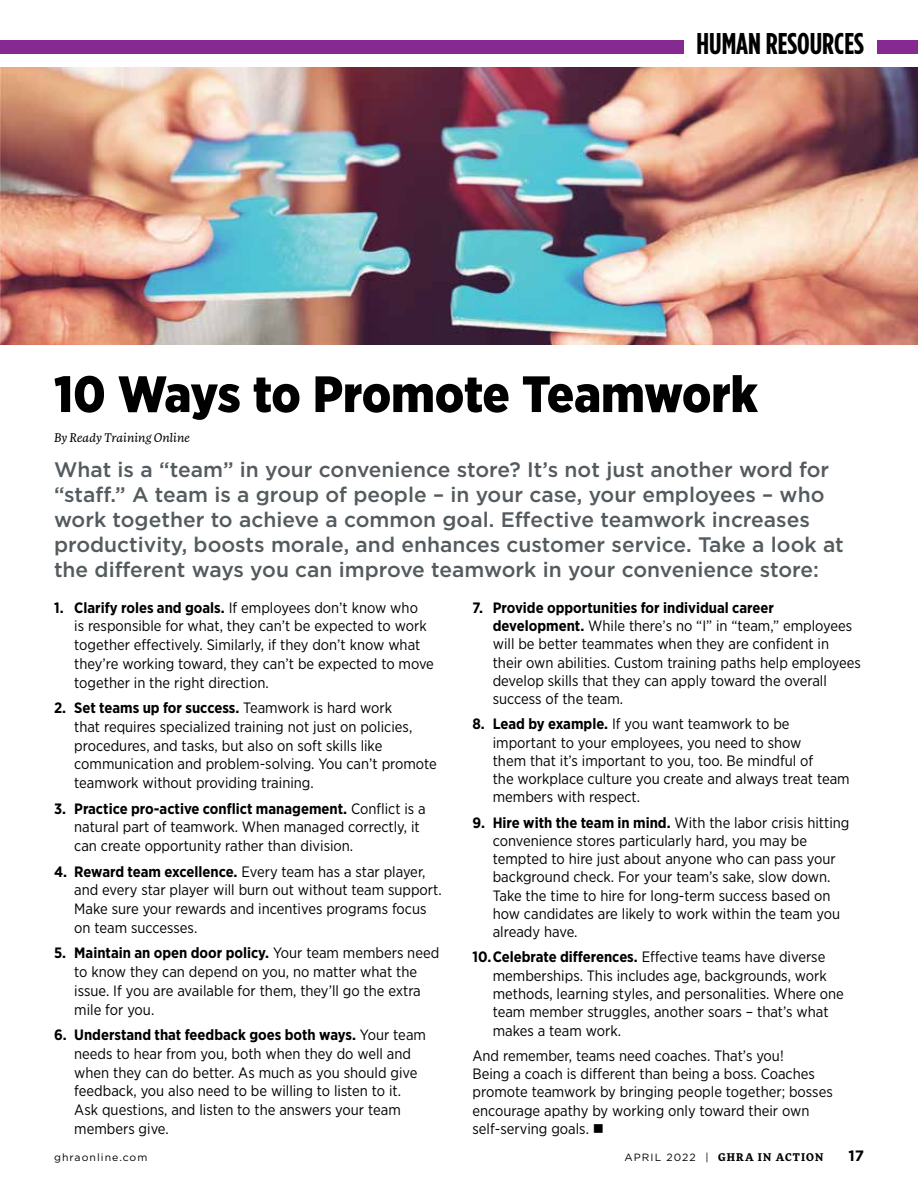
<style>
.page{position:relative;width:918px;height:1188px;background:#fff}
.page>*{position:absolute;margin:0;border:0;box-sizing:border-box;transform-origin:0 0}
.t1{font:900 51px "Gotham Narrow";letter-spacing:-.005em;color:#000}
.t2{font:700 30px "Gotham Condensed";color:#000}
.t3{font:500 21px/25.2px "Gotham";color:#545b5e}
.t4{font:15px/18.3px "Gotham Narrow";color:#000}
.t5{font:700 15px "Gotham";color:#000}
.t6{font:italic 12px "More Pro";color:#000}
.t7{font:700 10.5px "More Pro";letter-spacing:.11em;color:#000}
.t8{font:10.5px "Gotham";letter-spacing:.1em;color:#000}
.s1{font-weight:700}
.s2{font-family:"Gotham";font-weight:400}
</style>
<div class="page">
<img style="left:0;top:68px;width:918px;height:276px">
<div style="left:878px;top:40px;width:40px;height:14px;background:#862990"></div>
<div style="left:0;top:40px;width:683px;height:14px;background:#862990"></div>
<h2 class="t2" style="left:697px;top:27px;width:169px">HUMAN RESOURCES</h2>
<h1 class="t1" style="left:54px;top:360px;width:705px">10 Ways to Promote Teamwork</h1>
<p class="t6" style="left:54px;top:429px;width:137px">By Ready Training Online</p>
<p class="t3" style="left:54px;top:456px;width:791px">What is a “team” in your convenience store? It’s not just another word for “staff.” A team is a group of people – in your case, your employees – who work together to achieve a common goal. Effective teamwork increases productivity, boosts morale, and enhances customer service. Take a look at the different ways you can improve teamwork in your convenience store:</p>
<p class="t4" style="left:74px;top:598px;width:361px;line-height:18.8px;text-indent:-20px"><span class="s1">1. Clarify roles and goals.</span> If employees don’t know who<br>is responsible for what, they can’t be expected to work together effectively. Similarly, if they don’t know what they’re working toward, they can’t be expected to move together in the right direction.</p>
<p class="t4" style="left:74px;top:698px;width:364px;line-height:18.8px;text-indent:-20px"><span class="s1">2. Set teams up for success.</span> Teamwork is hard work<br>that requires specialized training not just on policies, procedures, and tasks, but also on soft skills like communication and problem-solving. You can’t promote teamwork without providing training.</p>
<p class="t4" style="left:74px;top:799px;width:353px;line-height:18.8px;text-indent:-20px"><span class="s1">3. Practice pro-active conflict management.</span> Conflict is a natural part of teamwork. When managed correctly, it can create opportunity rather than division.</p>
<p class="t4" style="left:74px;top:862px;width:369px;line-height:18.8px;text-indent:-20px"><span class="s1">4. Reward team excellence.</span> Every team has a star player, and every star player will burn out without team support.<br>Make sure your rewards and incentives programs focus on team successes.</p>
<p class="t4" style="left:74px;top:944px;width:367px;line-height:18.8px;text-indent:-20px"><span class="s1">5. Maintain an open door policy.</span> Your team members need to know they can depend on you, no matter what the issue. If you are available for them, they’ll go the extra mile for you.</p>
<p class="t4" style="left:74px;top:1025px;width:353px;line-height:18.8px;text-indent:-20px"><span class="s1">6. Understand that feedback goes both ways.</span> Your team needs to hear from you, both when they do well and when they can do better. As much as you should give feedback, you also need to be willing to listen to it.<br>Ask questions, and listen to the answers your team members give.</p>
<p class="t4" style="left:493px;top:598px;width:370px;text-indent:-20px"><span class="s1">7. Provide opportunities for individual career development.</span> While there’s no “I” in “team,” employees will be better teammates when they are confident in their own abilities. Custom training paths help employees develop skills that they can apply toward the overall success of the team.</p>
<p class="t4" style="left:493px;top:715px;width:358px;text-indent:-20px"><span class="s1">8. Lead by example.</span> If you want teamwork to be important to your employees, you need to show<br>them that it’s important to you, too. Be mindful of<br>the workplace culture you create and always treat team members with respect.</p>
<p class="t4" style="left:493px;top:813px;width:358px;text-indent:-20px"><span class="s1">9. Hire with the team in mind.</span> With the labor crisis hitting convenience stores particularly hard, you may be tempted to hire just about anyone who can pass your background check. For your team’s sake, slow down.<br>Take the time to hire for long-term success based on how candidates are likely to work within the team you already have.</p>
<p class="t4" style="left:493px;top:948px;width:353px;text-indent:-20px"><span class="s1">10.Celebrate differences.</span> Effective teams have diverse memberships. This includes age, backgrounds, work methods, learning styles, and personalities. Where one team member struggles, another soars – that’s what makes a team work.</p>
<p class="t4" style="left:472px;top:1046px;width:362px">And remember, teams need coaches. That’s you!<br>Being a coach is different than being a boss. Coaches promote teamwork by bringing people together; bosses encourage apathy by working only toward their own self-serving goals. ■</p>
<p class="t8" style="left:54px;top:1151px;width:95px">ghraonline.com</p>
<p class="t7" style="left:625px;top:1149px;width:200px"><span class="s2">APRIL 2022 |</span> GHRA IN ACTION</p>
<p class="t5" style="left:848px;top:1147px;width:17px">17</p>
</div>
